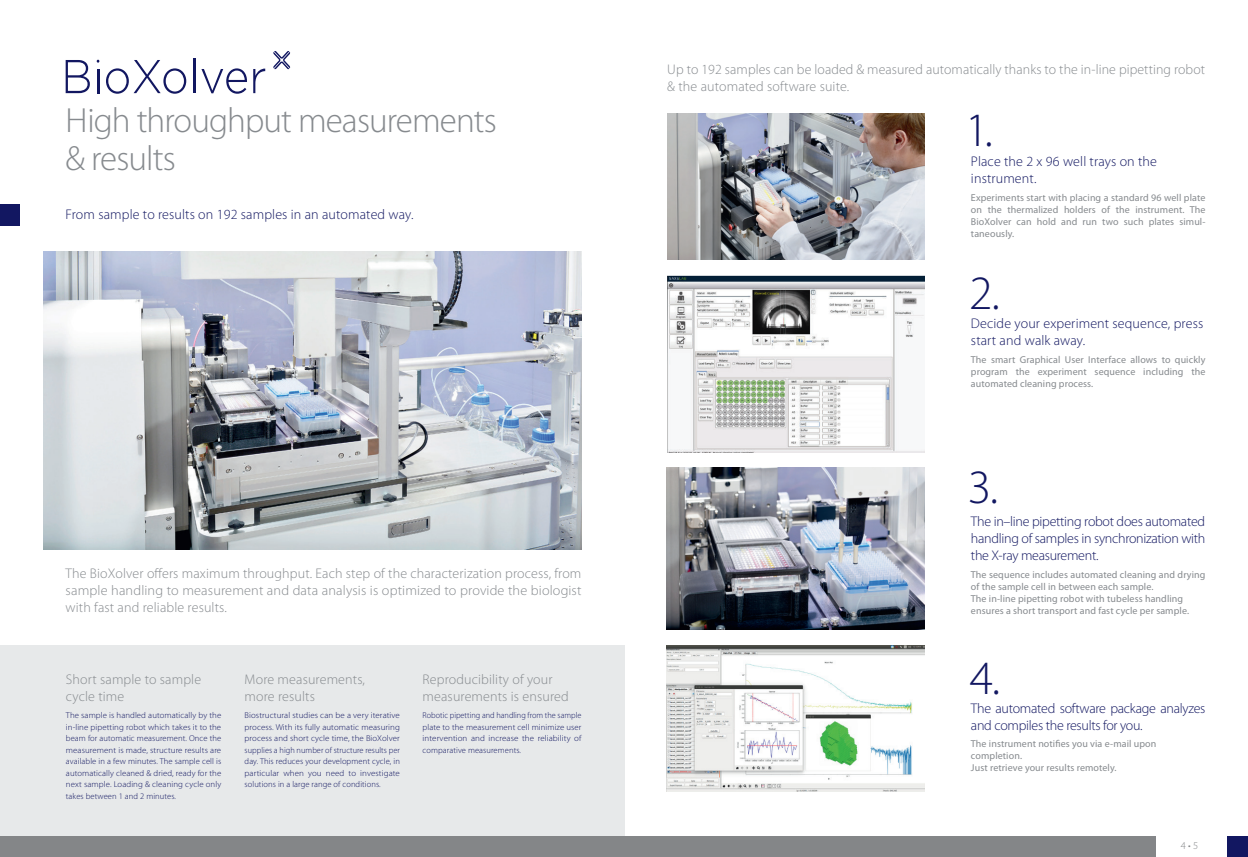
<style>
.page{position:relative;width:1248px;height:857px;background:#fff}
.page>*{position:absolute;margin:0;border:0;box-sizing:border-box;transform-origin:0 0}
.t1{font:300 48px "Myriad Pro";color:#121761}
.t2{font:300 35px/38px "Myriad Pro";letter-spacing:-.025em;color:#868a8e}
.t3{font:300 14px/17px "Myriad Pro";letter-spacing:.01em;color:#868a8e}
.t4{font:300 14px/17px "Myriad Pro";letter-spacing:.005em;color:#121761}
.t5{font:300 14px/17px "Myriad Pro";letter-spacing:-.02em;color:#121761}
.t6{font:300 10.5px "Myriad Pro";color:#848688}
.t7{font:10px/12px "Myriad Pro";letter-spacing:.01em;color:#868a8e}
.t8{font:300 8.5px/11.5px "Myriad Pro";letter-spacing:.01em;color:#121761;text-align:justify}
.t9{font:300 8.5px/11.5px "Myriad Pro";letter-spacing:.01em;color:#121761;text-align:justify;scale:1.05 1}
.t10{font:300 8.5px/11.5px "Myriad Pro";letter-spacing:.01em;color:#121761;text-align:justify;scale:.96 1}
</style>
<div class="page">
<img style="left:43px;top:251px;width:538px;height:298px">
<img style="left:666px;top:645px;width:258px;height:145px">
<img style="left:667px;top:275px;width:257px;height:177px">
<div style="left:0;top:204px;width:19px;height:22px;background:#121761"></div>
<svg style="left:66px;top:60px;width:24px;height:33px"></svg>
<hr style="left:97px;top:69px;width:2px;height:24px;background:#121761">
<svg style="left:106px;top:60px;width:80px;height:34px"></svg>
<hr style="left:193px;top:58px;width:2px;height:35px;background:#121761">
<svg style="left:201px;top:68px;width:46px;height:26px"></svg>
<svg style="left:253px;top:68px;width:12px;height:25px"></svg>
<svg style="left:273px;top:51px;width:17px;height:18px"></svg>
<img style="left:666px;top:467px;width:258px;height:162px">
<img style="left:667px;top:114px;width:257px;height:145px">
<div style="left:0;top:645px;width:624px;height:211px;background:#e7e9ea"></div>
<div style="left:1227px;top:835px;width:20px;height:21px;background:#121761"></div>
<div style="left:0;top:835px;width:1155px;height:21px;background:#848688"></div>
<h2 class="t2" style="left:66px;top:104px;width:432px">High throughput measurements &amp; results</h2>
<h3 class="t4" style="left:66px;top:207px;width:349px">From sample to results on 192 samples in an automated way.</h3>
<h3 class="t3" style="left:66px;top:565px;width:517px;text-align:justify">The BioXolver offers maximum throughput. Each step of the characterization process, from sample handling to measurement and data analysis is optimized to provide the biologist with fast and reliable results.</h3>
<h3 class="t3" style="left:66px;top:671px;width:137px">Short sample to sample cycle time</h3>
<p class="t8" style="left:66px;top:709px;width:157px">The sample is handled automatically by the in-line pipetting robot which takes it to the beam for automatic measurement. Once the measurement is made, structure results are available in a few minutes. The sample cell is automatically cleaned &amp; dried, ready for the next sample. Loading &amp; cleaning cycle only takes between 1 and 2 minutes.</p>
<h3 class="t3" style="left:244px;top:671px;width:122px">More measurements, more results</h3>
<p class="t9" style="left:244px;top:709px;width:149px">Biostructural studies can be a very iterative process. With its fully automatic measuring process and short cycle time, the BioXolver supplies a high number of structure results per day. This reduces your development cycle, in particular when you need to investigate solutions in a large range of conditions.</p>
<h3 class="t3" style="left:422px;top:671px;width:148px">Reproducibility of your measurements is ensured</h3>
<p class="t10" style="left:422px;top:709px;width:167px">Robotic pipetting and handling from the sample plate to the measurement cell minimize user intervention and increase the reliability of comparative measurements.</p>
<h3 class="t3" style="left:667px;top:62px;width:539px">Up to 192 samples can be loaded &amp; measured automatically thanks to the in-line pipetting robot &amp; the automated software suite.</h3>
<h1 class="t1" style="left:964px;top:111px;width:29px">1.</h1>
<h3 class="t4" style="left:970px;top:154px;width:187px">Place the 2 x 96 well trays on the instrument.</h3>
<p class="t7" style="left:970px;top:191px;width:236px;text-align:justify">Experiments start with placing a standard 96 well plate on the thermalized holders of the instrument. The BioXolver can hold and run two such plates simul&shy;taneously.</p>
<h1 class="t1" style="left:969px;top:274px;width:32px">2.</h1>
<h3 class="t4" style="left:970px;top:316px;width:234px">Decide your experiment sequence, press start and walk away.</h3>
<p class="t7" style="left:970px;top:353px;width:236px;text-align:justify">The smart Graphical User Interface allows to quickly program the experiment sequence including the automated cleaning process.</p>
<h1 class="t1" style="left:967px;top:468px;width:32px">3.</h1>
<h3 class="t4" style="left:970px;top:513px;width:236px;text-align:justify">The in–line pipetting robot does automated handling of samples in synchronization with the X-ray measurement.</h3>
<p class="t7" style="left:970px;top:568px;width:236px">The sequence includes automated cleaning and drying of the sample cell in between each sample.<br>The in-line pipetting robot with tubeless handling ensures a short transport and fast cycle per sample.</p>
<h1 class="t1" style="left:969px;top:658px;width:32px">4.</h1>
<h3 class="t5" style="left:970px;top:700px;width:236px">The automated software package analyzes and compiles the results for you.</h3>
<p class="t7" style="left:970px;top:737px;width:187px">The instrument notifies you via e-mail upon completion.<br>Just retrieve your results remotely.</p>
<p class="t6" style="left:1180px;top:840px;width:19px">4 • 5</p>
</div>
